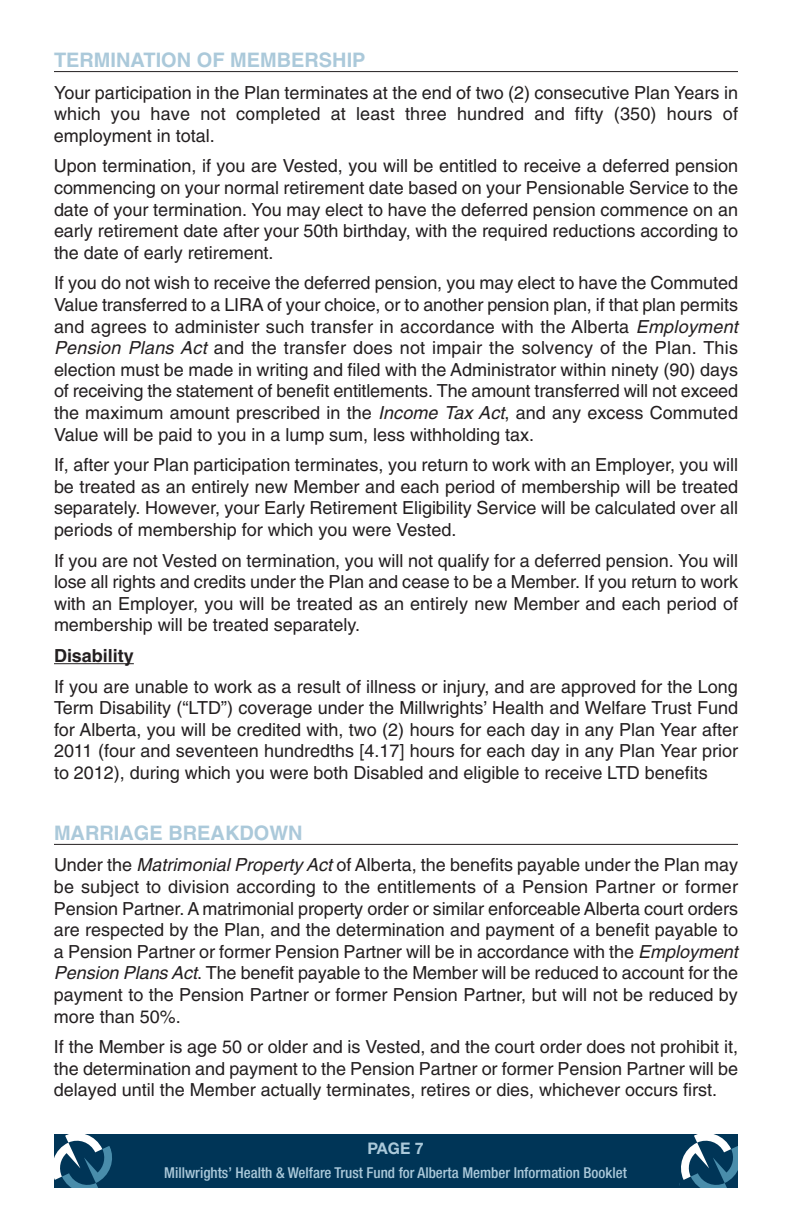
<style>
.page{position:relative;width:792px;height:1224px;background:#fff}
.page>*{position:absolute;margin:0;border:0;box-sizing:border-box;transform-origin:0 0}
.t1{font:700 20px "Helvetica";color:#abc9da}
.t2{font:18px/21.6px "Helvetica";color:#231f20;text-align:justify}
.t3{font:700 18px "Helvetica";color:#231f20}
.t4{font:700 16px "Helvetica Neue LT Std";color:#abc9da}
.t5{font:500 condensed 15px "Helvetica Neue LT Std";color:#abc9da}
.s1{font-style:italic}
</style>
<div class="page">
<hr style="left:54px;top:71px;width:684px;height:1px;background:#231f20">
<hr style="left:54px;top:663px;width:80px;height:1px;background:#231f20">
<hr style="left:54px;top:844px;width:684px;height:1px;background:#231f20">
<div style="left:54px;top:1134px;width:684px;height:54px;background:#003557"></div>
<svg style="left:54px;top:1134px;width:58px;height:54px"></svg>
<svg style="left:681px;top:1134px;width:57px;height:54px"></svg>
<p class="t1" style="left:54px;top:53px;width:313px">TERMINATION OF MEMBERSHIP</p>
<p class="t2" style="left:54px;top:83px;width:686px">Your participation in the Plan terminates at the end of two (2) consecutive Plan Years in which you have not completed at least three hundred and fifty (350) hours of employment in total.</p>
<p class="t2" style="left:54px;top:157px;width:686px">Upon termination, if you are Vested, you will be entitled to receive a deferred pension commencing on your normal retirement date based on your Pensionable Service to the date of your termination. You may elect to have the deferred pension commence on an early retirement date after your 50th birthday, with the required reductions according to the date of early retirement.</p>
<p class="t2" style="left:54px;top:274px;width:686px">If you do not wish to receive the deferred pension, you may elect to have the Commuted Value transferred to a LIRA of your choice, or to another pension plan, if that plan permits and agrees to administer such transfer in accordance with the Alberta <span class="s1">Employment Pension Plans Act</span> and the transfer does not impair the solvency of the Plan. This election must be made in writing and filed with the Administrator within ninety (90) days of receiving the statement of benefit entitlements. The amount transferred will not exceed the maximum amount prescribed in the <span class="s1">Income Tax Act</span>, and any excess Commuted Value will be paid to you in a lump sum, less withholding tax.</p>
<p class="t2" style="left:54px;top:456px;width:686px">If, after your Plan participation terminates, you return to work with an Employer, you will be treated as an entirely new Member and each period of membership will be treated separately. However, your Early Retirement Eligibility Service will be calculated over all periods of membership for which you were Vested.</p>
<p class="t2" style="left:54px;top:551px;width:686px">If you are not Vested on termination, you will not qualify for a deferred pension. You will lose all rights and credits under the Plan and cease to be a Member. If you return to work with an Employer, you will be treated as an entirely new Member and each period of membership will be treated separately.</p>
<p class="t3" style="left:54px;top:649px;width:81px">Disability</p>
<p class="t2" style="left:54px;top:677px;width:686px">If you are unable to work as a result of illness or injury, and are approved for the Long Term Disability (“LTD”) coverage under the Millwrights’ Health and Welfare Trust Fund for Alberta, you will be credited with, two (2) hours for each day in any Plan Year after 2011 (four and seventeen hundredths [4.17] hours for each day in any Plan Year prior to 2012), during which you were both Disabled and eligible to receive LTD benefits</p>
<p class="t1" style="left:54px;top:825px;width:250px">MARRIAGE BREAKDOWN</p>
<p class="t2" style="left:54px;top:856px;width:686px">Under the <span class="s1">Matrimonial Property Act</span> of Alberta, the benefits payable under the Plan may be subject to division according to the entitlements of a Pension Partner or former Pension Partner. A matrimonial property order or similar enforceable Alberta court orders are respected by the Plan, and the determination and payment of a benefit payable to a Pension Partner or former Pension Partner will be in accordance with the <span class="s1">Employment Pension Plans Act</span>. The benefit payable to the Member will be reduced to account for the payment to the Pension Partner or former Pension Partner, but will not be reduced by more than 50%.</p>
<p class="t2" style="left:54px;top:1038px;width:686px">If the Member is age 50 or older and is Vested, and the court order does not prohibit it, the determination and payment to the Pension Partner or former Pension Partner will be delayed until the Member actually terminates, retires or dies, whichever occurs first.</p>
<p class="t4" style="left:367px;top:1143px;width:58px">PAGE 7</p>
<p class="t5" style="left:164px;top:1168px;width:464px">Millwrights’ Health &amp; Welfare Trust Fund for Alberta Member Information Booklet</p>
</div>
